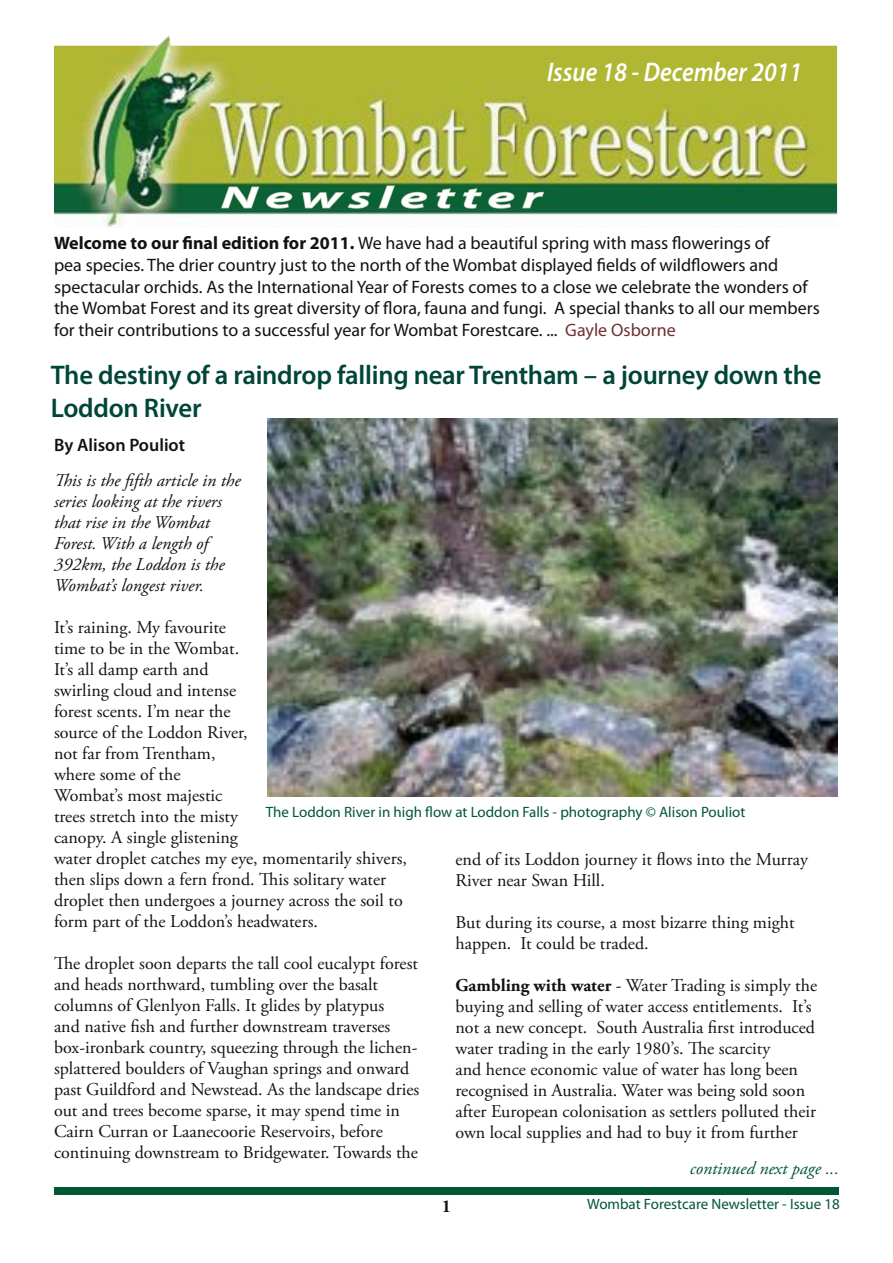
<style>
.page{position:relative;width:893px;height:1263px;background:#fff}
.page>*{position:absolute;margin:0;border:0;box-sizing:border-box;transform-origin:0 0}
.t1{font:italic 600 30.15px "Myriad Pro";letter-spacing:.13em;color:#fff;scale:1.89 1}
.t2{font:600 27px/33px "Myriad Pro";letter-spacing:-.01em;color:#004539}
.t3{font:italic 600 27px "Myriad Pro";color:#fff;scale:.9 1}
.t4{font:18px/21px "Adobe Garamond Pro";color:#121212}
.t5{font:18px/21.6px "Myriad Pro";color:#121212}
.t6{font:italic 18px/21px "Adobe Garamond Pro";color:#121212}
.t7{font:italic 18px "Adobe Garamond Pro";color:#005732}
.t8{font:600 18px "Myriad Pro";color:#121212}
.t9{font:700 18px "Adobe Garamond Pro";color:#121212}
.t10{font:15px "Myriad Pro";color:#005732}
.s1{font-weight:700}
.s2{color:#6f3034}
</style>
<div class="page">
<div style="left:55px;top:1187px;width:784px;height:7px;background:#005732"></div>
<img style="left:54px;top:35px;width:783px;height:193px">
<img style="left:268px;top:419px;width:569px;height:377px">
<svg style="left:220px;top:186px;width:73px;height:24px;background:#30784e"></svg>
<svg style="left:301px;top:185px;width:127px;height:25px;background:#2c754b"></svg>
<svg style="left:435px;top:187px;width:80px;height:22px;background:#317950"></svg>
<svg style="left:521px;top:191px;width:24px;height:19px"></svg>
<h2 class="t3" style="left:547px;top:55px;width:285px">Issue 18 - December 2011</h2>
<h1 class="t1" style="left:221px;top:178px;width:171px">Newsletter</h1>
<p class="t5" style="left:54px;top:232px;width:767px"><span class="s1">Welcome to our final edition for 2011.</span> We have had a beautiful spring with mass flowerings of<br>pea species. The drier country just to the north of the Wombat displayed fields of wildflowers and spectacular orchids. As the International Year of Forests comes to a close we celebrate the wonders of the Wombat Forest and its great diversity of flora, fauna and fungi. A special thanks to all our members for their contributions to a successful year for Wombat Forestcare. ... <span class="s2">Gayle Osborne</span></p>
<h2 class="t2" style="left:51px;top:358px;width:772px">The destiny of a raindrop falling near Trentham – a journey down the<br>Loddon River</h2>
<p class="t8" style="left:54px;top:433px;width:133px">By Alison Pouliot</p>
<p class="t6" style="left:54px;top:470px;width:188px">This is the fifth article in the series looking at the rivers that rise in the Wombat<br>Forest. With a length of<br>392km, the Loddon is the<br>Wombat’s longest river.</p>
<p class="t4" style="left:54px;top:617px;width:354px">It’s raining. My favourite<br>time to be in the Wombat.<br>It’s all damp earth and<br>swirling cloud and intense<br>forest scents. I’m near the<br>source of the Loddon River,<br>not far from Trentham,<br>where some of the<br>Wombat’s most majestic<br>trees stretch into the misty<br>canopy. A single glistening<br>water droplet catches my eye, momentarily shivers, then slips down a fern frond. This solitary water droplet then undergoes a journey across the soil to form part of the Loddon’s headwaters.</p>
<p class="t4" style="left:54px;top:953px;width:367px">The droplet soon departs the tall cool eucalypt forest and heads northward, tumbling over the basalt columns of Glenlyon Falls. It glides by platypus<br>and native fish and further downstream traverses box-ironbark country, squeezing through the lichen&shy;splattered boulders of Vaughan springs and onward past Guildford and Newstead. As the landscape dries out and trees become sparse, it may spend time in Cairn Curran or Laanecoorie Reservoirs, before continuing downstream to Bridgewater. Towards the</p>
<p class="t10" style="left:266px;top:803px;width:481px">The Loddon River in high flow at Loddon Falls - photography © Alison Pouliot</p>
<p class="t4" style="left:455px;top:849px;width:354px">end of its Loddon journey it flows into the Murray<br>River near Swan Hill.</p>
<p class="t4" style="left:455px;top:912px;width:341px">But during its course, a most bizarre thing might happen. It could be traded.</p>
<p class="t4" style="left:455px;top:975px;width:363px"><span class="s1">Gambling with water</span> - Water Trading is simply the buying and selling of water access entitlements. It’s not a new concept. South Australia first introduced water trading in the early 1980’s. The scarcity<br>and hence economic value of water has long been recognised in Australia. Water was being sold soon after European colonisation as settlers polluted their own local supplies and had to buy it from further</p>
<p class="t7" style="left:690px;top:1158px;width:151px">continued next page ...</p>
<p class="t9" style="left:442px;top:1196px;width:11px">1</p>
<p class="t10" style="left:587px;top:1195px;width:254px">Wombat Forestcare Newsletter - Issue 18</p>
</div>
